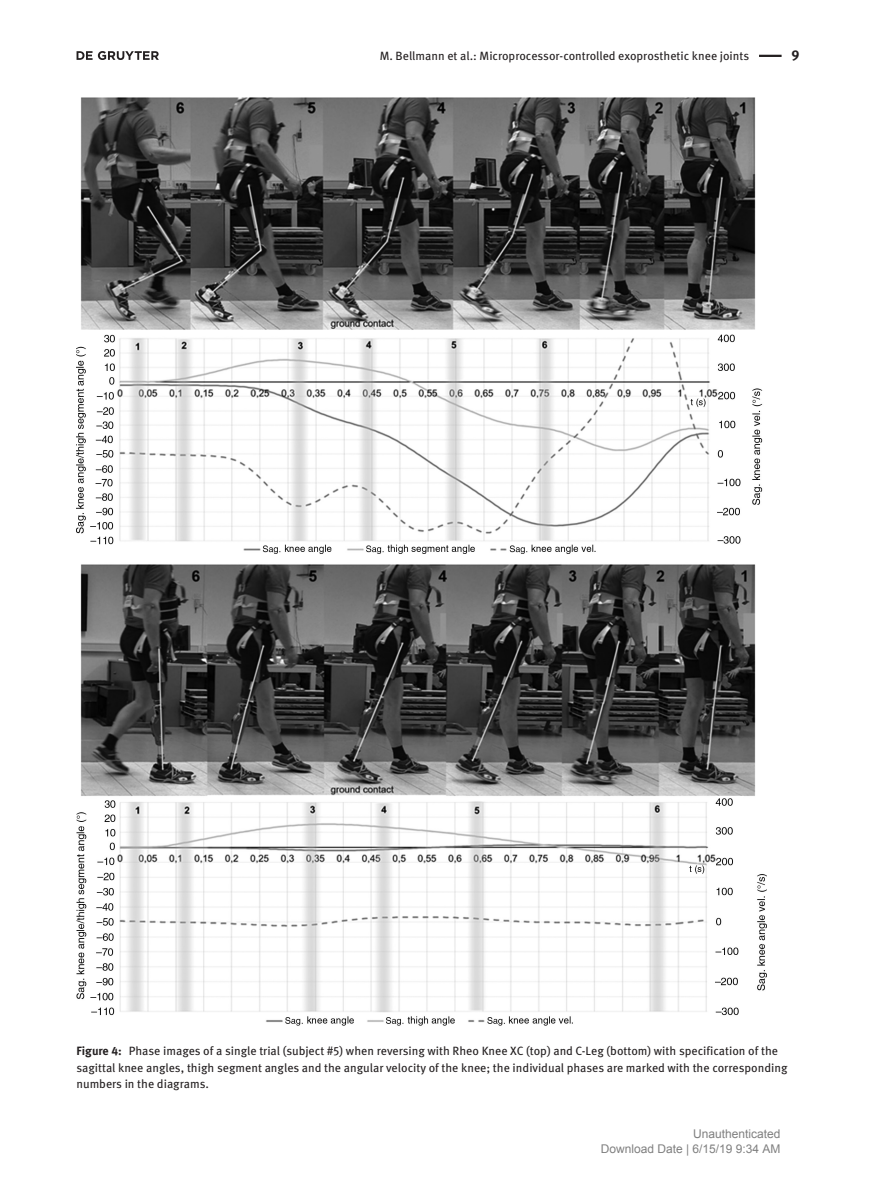
<style>
.page{position:relative;width:893px;height:1191px;background:#fff}
.page>*{position:absolute;margin:0;border:0;box-sizing:border-box;transform-origin:0 0}
.t1{font:700 14.25px "DG Meta Science";color:#231f20}
.t2{font:12px/16.5px "DG Meta Science";color:#231f20}
.t3{font:12px/15px "Arial";color:#808080;text-align:right}
.s1{font-weight:700}
</style>
<div class="page">
<hr style="left:759px;top:55px;width:23px;height:2px;background:#231f20">
<img style="left:77px;top:98px;width:690px;height:928px">
<svg style="left:77px;top:51px;width:82px;height:9px"></svg>
<p class="t2" style="left:380px;top:47px;width:371px">M. Bellmann et al.: Microprocessor-controlled exoprosthetic knee joints</p>
<p class="t1" style="left:791px;top:44px;width:10px">9</p>
<p class="t2" style="left:77px;top:1042px;width:712px"><span class="s1">Figure 4:</span> Phase images of a single trial (subject #5) when reversing with Rheo Knee XC (top) and C-Leg (bottom) with specification of the sagittal knee angles, thigh segment angles and the angular velocity of the knee; the individual phases are marked with the corresponding numbers in the diagrams.</p>
<p class="t3" style="left:601px;top:1127px;width:181px">Unauthenticated<br>Download Date | 6/15/19 9:34 AM</p>
</div>
